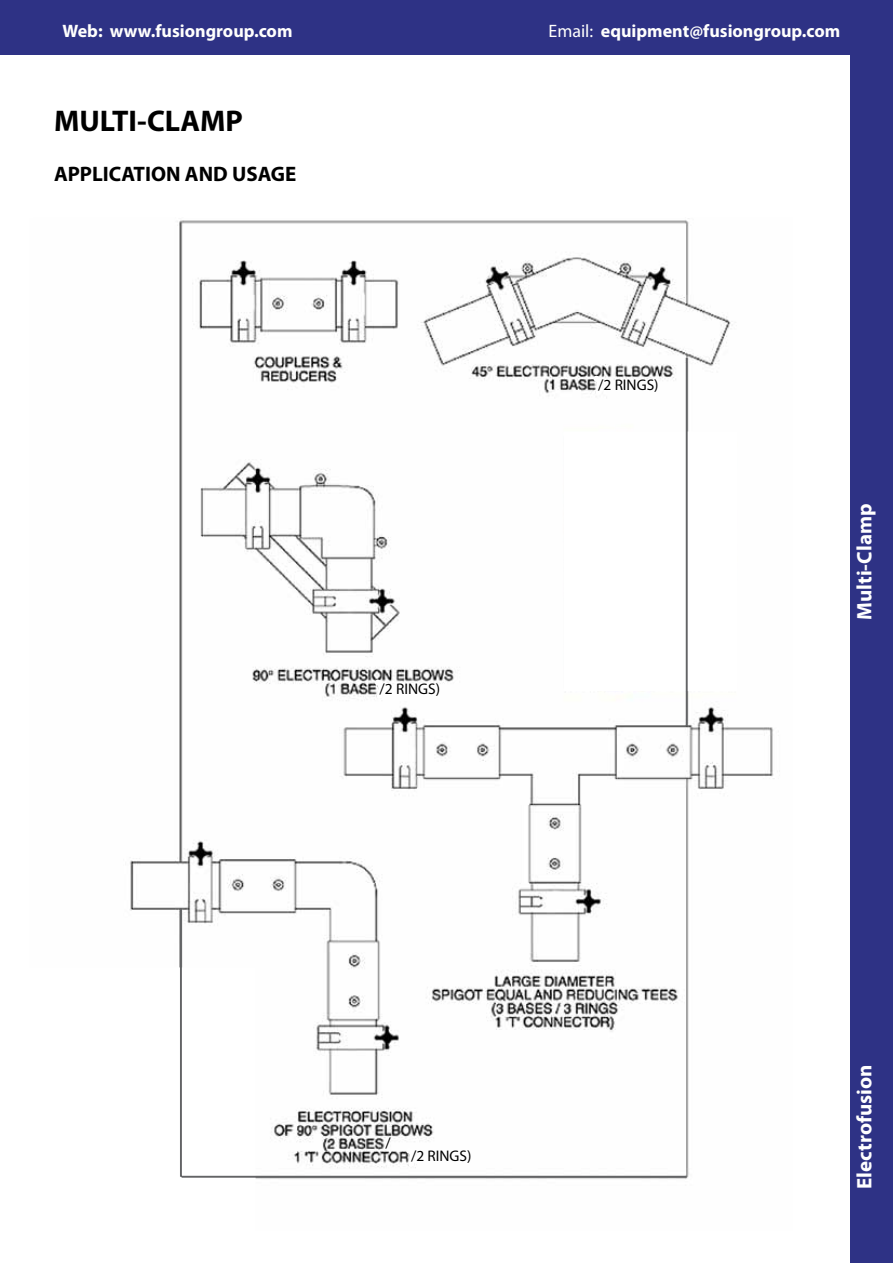
<style>
.page{position:relative;width:893px;height:1263px;background:#fff}
.page>*{position:absolute;margin:0;border:0;box-sizing:border-box;transform-origin:0 0}
.t1{font:700 30px "Myriad Pro";color:#000}
.t2{font:700 21px "Myriad Pro";color:#fff}
.t3{font:700 21px "Myriad Pro";color:#000}
.t4{font:700 18px "Myriad Pro";color:#fffffd}
.t5{font:15.45px "Myriad";color:#000}
.s1{font-weight:400}
</style>
<div class="page">
<div style="left:851px;top:0;width:42px;height:1263px;background:#2e3285"></div>
<div style="left:0;top:0;width:16px;height:54px;background:#2e3285"></div>
<div style="left:9px;top:0;width:872px;height:54px;background:#2e3285"></div>
<img style="left:130px;top:218px;width:644px;height:961px">
<svg style="left:592px;top:375px;width:13px;height:21px"></svg>
<svg style="left:373px;top:678px;width:13px;height:22px"></svg>
<svg style="left:405px;top:1146px;width:13px;height:22px"></svg>
<div style="left:19px;top:968px;width:236px;height:284px;background:#fff"></div>
<div style="left:563px;top:431px;width:174px;height:260px;background:#fff"></div>
<hr style="left:686px;top:358px;width:2px;height:367px;background:#636466">
<hr style="left:180px;top:908px;width:2px;height:269px;background:#636466">
<hr style="left:182px;top:1176px;width:505px;height:2px;background:#636466">
<p class="t4" style="left:63px;top:19px;width:231px">Web: www.fusiongroup.com</p>
<p class="t4" style="left:549px;top:19px;width:293px"><span class="s1">Email:</span> equipment@fusiongroup.com</p>
<p class="t1" style="left:54px;top:101px;width:190px">MULTI-CLAMP</p>
<p class="t3" style="left:54px;top:160px;width:244px">APPLICATION AND USAGE</p>
<p class="t5" style="left:380px;top:681px;width:62px">/2 RINGS)</p>
<p class="t5" style="left:598px;top:377px;width:62px">/2 RINGS)</p>
<p class="t2" style="left:851px;top:620px;width:118px;rotate:-90deg">Multi-Clamp</p>
<p class="t5" style="left:385px;top:1135px;width:7px">/</p>
<p class="t5" style="left:411px;top:1148px;width:62px">/2 RINGS)</p>
<p class="t2" style="left:851px;top:1189px;width:126px;rotate:-90deg">Electrofusion</p>
</div>
